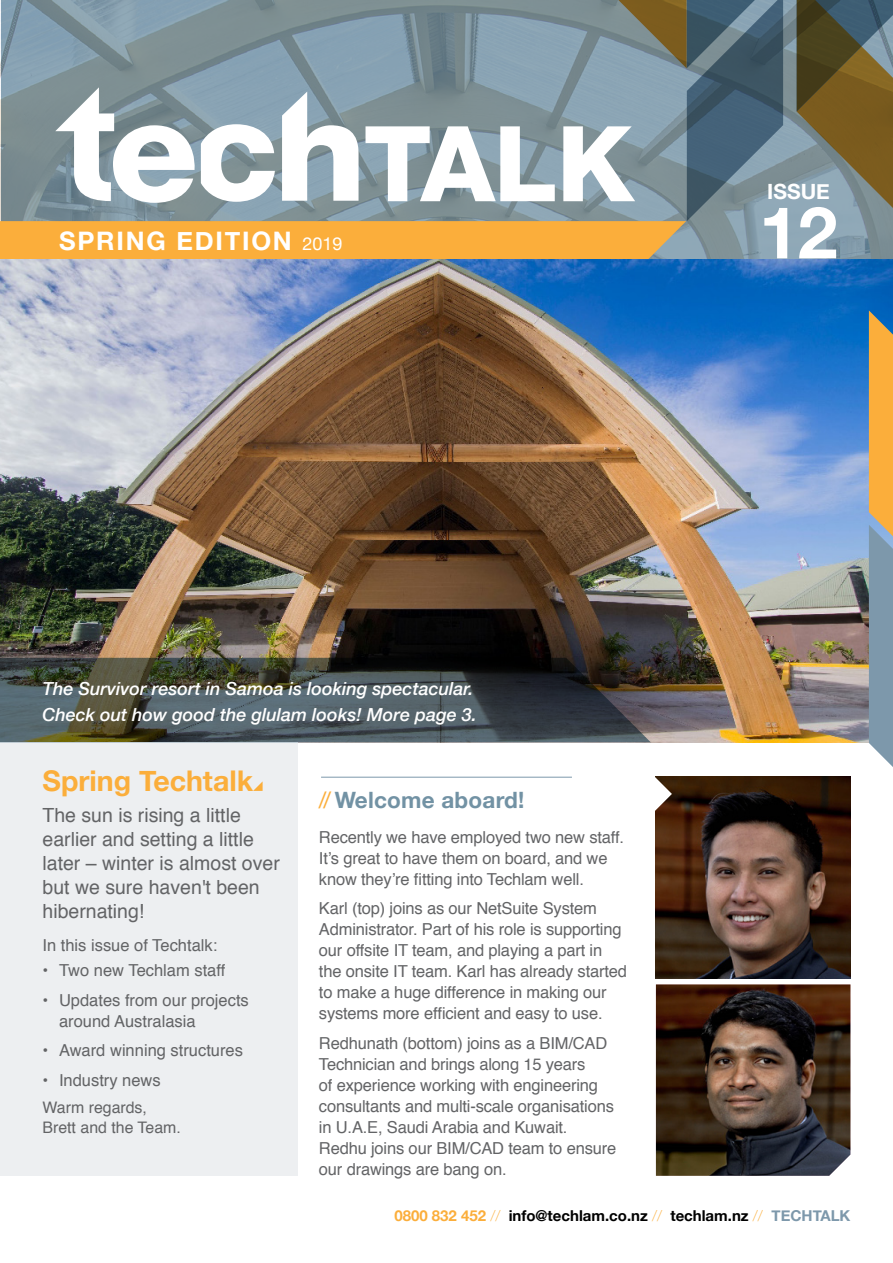
<style>
.page{position:relative;width:893px;height:1263px;background:#fff}
.page>*{position:absolute;margin:0;border:0;box-sizing:border-box;transform-origin:0 0}
.t1{font:700 72px "Helvetica Neue";color:#fff}
.t2{font:700 28.5px "Helvetica Neue";color:#fbae3b}
.t3{font:700 25.5px "Helvetica Neue";letter-spacing:.07em;color:#fff}
.t4{font:700 22.5px "Helvetica Neue";letter-spacing:.01em;color:#7292a4}
.t5{font:700 21px "Helvetica Neue";color:#fff}
.t6{font:19.5px/24px "Helvetica";color:#636466}
.t7{font:italic 500 18px/25.5px "Helvetica Neue";color:#fff}
.t8{font:16.5px/21px "Helvetica";letter-spacing:-.01em;color:#636466}
.t9{font:15.9px/19.2px "Helvetica";color:#636466}
.t10{font:700 15px "Helvetica Neue";color:#000}
.s1{font-weight:400;font-size:18px}
.s2{font-weight:400;color:#fbae3b}
.s3{color:#fbae3b}
.s4{font-weight:100;color:#fbae3b}
.s5{color:#7d98ab}
</style>
<div class="page">
<svg style="left:0;top:0;width:893px;height:259px;background:#999e95"></svg>
<img style="left:0;top:259px;width:893px;height:483px">
<div style="left:0;top:742px;width:298px;height:434px;background:#edeff1"></div>
<svg style="left:253px;top:781px;width:10px;height:10px"></svg>
<svg style="left:0;top:658px;width:651px;height:84px;background:#434a49"></svg>
<img style="left:656px;top:776px;width:194px;height:203px">
<img style="left:656px;top:984px;width:194px;height:192px">
<svg style="left:655px;top:776px;width:17px;height:35px"></svg>
<hr style="left:321px;top:777px;width:251px;height:1px;background:#7d98ab">
<svg style="left:869px;top:310px;width:24px;height:457px;background:#b5a37d"></svg>
<h3 class="t3" style="left:59px;top:221px;width:285px">SPRING EDITION <span class="s1">2019</span></h3>
<p class="t5" style="left:767px;top:175px;width:64px">ISSUE</p>
<h1 class="t1" style="left:759px;top:176px;width:80px">12</h1>
<p class="t7" style="left:43px;top:675px;width:436px">The Survivor resort in Samoa is looking spectacular.<br>Check out how good the glulam looks! More page 3.</p>
<h2 class="t2" style="left:43px;top:758px;width:212px">Spring Techtalk</h2>
<p class="t6" style="left:43px;top:804px;width:239px">The sun is rising a little earlier and setting a little later – winter is almost over but we sure haven't been hibernating!</p>
<p class="t8" style="left:43px;top:935px;width:176px">In this issue of Techtalk:</p>
<p class="t8" style="left:43px;top:960px;width:184px">• Two new Techlam staff</p>
<p class="t8" style="left:59px;top:990px;width:191px;text-indent:-16px">• Updates from our projects around Australasia</p>
<p class="t8" style="left:43px;top:1040px;width:202px">• Award winning structures</p>
<p class="t8" style="left:43px;top:1070px;width:120px">• Industry news</p>
<p class="t9" style="left:43px;top:1099px;width:140px">Warm regards,<br>Brett and the Team.</p>
<h3 class="t4" style="left:319px;top:783px;width:207px"><span class="s2">//</span> Welcome aboard!</h3>
<p class="t8" style="left:319px;top:827px;width:307px">Recently we have employed two new staff.<br>It’s great to have them on board, and we know they’re fitting into Techlam well.</p>
<p class="t8" style="left:319px;top:898px;width:310px">Karl (top) joins as our NetSuite System Administrator. Part of his role is supporting our offsite IT team, and playing a part in the onsite IT team. Karl has already started to make a huge difference in making our systems more efficient and easy to use.</p>
<p class="t8" style="left:319px;top:1033px;width:299px">Redhunath (bottom) joins as a BIM/CAD Technician and brings along 15 years<br>of experience working with engineering consultants and multi-scale organisations in U.A.E, Saudi Arabia and Kuwait.<br>Redhu joins our BIM/CAD team to ensure our drawings are bang on.</p>
<p class="t10" style="left:394px;top:1203px;width:457px"><span class="s3">0800 832 452</span> <span class="s4">//</span> info@techlam.co.nz <span class="s4">//</span> techlam.nz <span class="s4">//</span> <span class="s5">TECHTALK</span></p>
</div>
